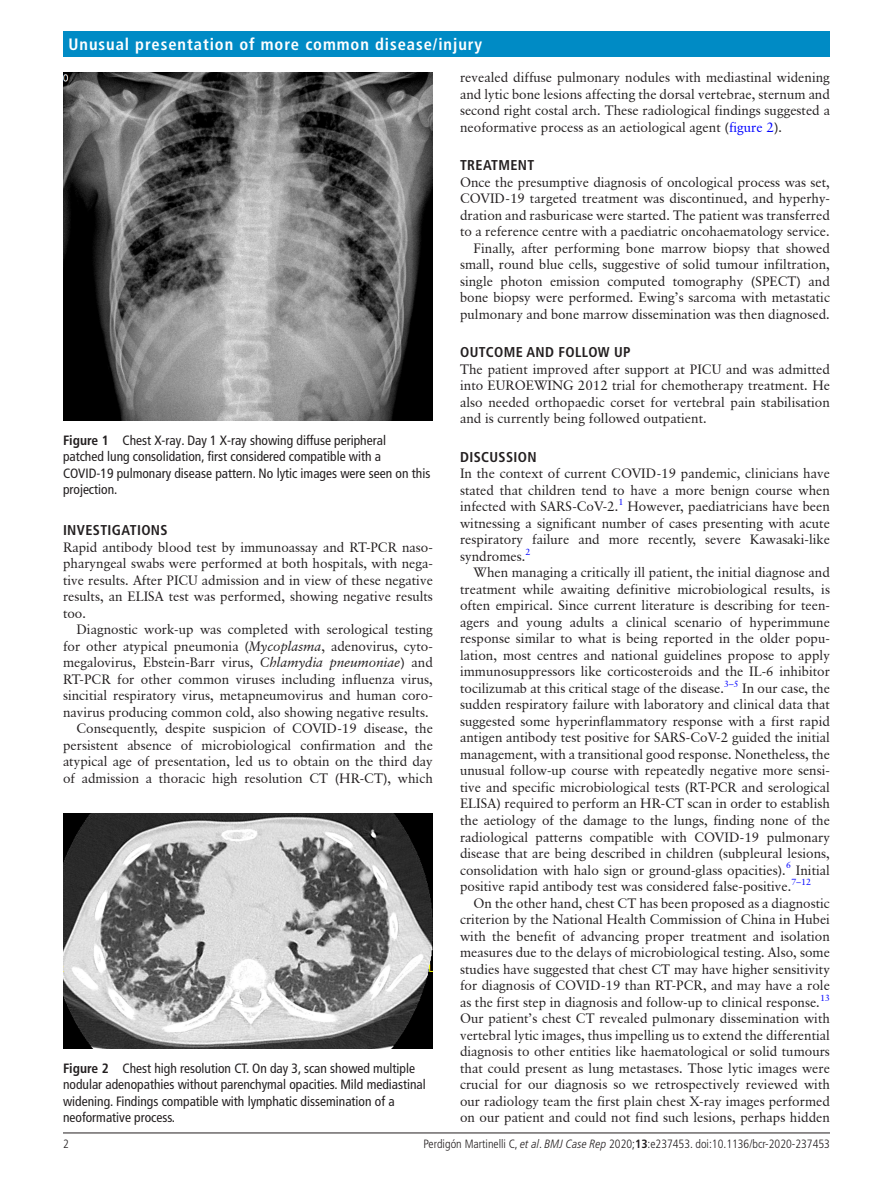
<style>
.page{position:relative;width:893px;height:1191px;background:#fff}
.page>*{position:absolute;margin:0;border:0;box-sizing:border-box;transform-origin:0 0}
.t1{font:700 condensed 16.5px "Frutiger LT Pro";letter-spacing:.055em;color:#fff}
.t2{font:700 condensed 14.25px "Frutiger LT Pro";letter-spacing:.025em;color:#231f20}
.t3{font:13.5px/16.5px "Classical Garamond BT";color:#231f20;text-align:justify}
.t4{font:condensed 13.5px/16.5px "Frutiger LT Pro";color:#231f20}
.t5{font:300 condensed 12px "Frutiger LT Pro";color:#231f20}
.s1{font-weight:700}
.s2{font-style:italic}
.s3{color:#00f}
</style>
<div class="page">
<hr style="left:63px;top:1132px;width:767px;height:1px;background:#231f20">
<div style="left:63px;top:31px;width:767px;height:25px;background:#008bc5"></div>
<img style="left:63px;top:72px;width:370px;height:349px">
<img style="left:63px;top:813px;width:370px;height:235px">
<p class="t1" style="left:69px;top:34px;width:415px">Unusual presentation of more common disease/injury</p>
<p class="t4" style="left:63px;top:432px;width:369px"><span class="s1">Figure 1</span> Chest X-ray. Day 1 X-ray showing diffuse peripheral patched lung consolidation, first considered compatible with a COVID-19 pulmonary disease pattern. No lytic images were seen on this projection.</p>
<p class="t2" style="left:63px;top:522px;width:106px">INVESTIGATIONS</p>
<p class="t3" style="left:63px;top:538px;width:371px">Rapid antibody blood test by immunoassay and RT-PCR naso&shy;pharyngeal swabs were performed at both hospitals, with nega&shy;tive results. After PICU admission and in view of these negative results, an ELISA test was performed, showing negative results too.</p>
<p class="t3" style="left:76px;top:621px;width:358px">Diagnostic work-up was completed with serological testing</p>
<p class="t3" style="left:63px;top:637px;width:371px">for other atypical pneumonia (<span class="s2">Mycoplasma</span>, adenovirus, cyto-</p>
<p class="t3" style="left:63px;top:654px;width:371px">megalovirus, Ebstein-Barr virus, <span class="s2">Chlamydia pneumoniae</span>) and</p>
<p class="t3" style="left:63px;top:670px;width:371px">RT-PCR for other common viruses including influenza virus,</p>
<p class="t3" style="left:63px;top:687px;width:371px">sincitial respiratory virus, metapneumovirus and human coro-</p>
<p class="t3" style="left:63px;top:703px;width:367px">navirus producing common cold, also showing negative results.</p>
<p class="t3" style="left:76px;top:720px;width:358px">Consequently, despite suspicion of COVID-19 disease, the</p>
<p class="t3" style="left:63px;top:736px;width:371px">persistent absence of microbiological confirmation and the</p>
<p class="t3" style="left:63px;top:753px;width:371px">atypical age of presentation, led us to obtain on the third day</p>
<p class="t3" style="left:63px;top:769px;width:371px">of admission a thoracic high resolution CT (HR-CT), which</p>
<p class="t4" style="left:63px;top:1059px;width:364px"><span class="s1">Figure 2</span> Chest high resolution CT. On day 3, scan showed multiple nodular adenopathies without parenchymal opacities. Mild mediastinal widening. Findings compatible with lymphatic dissemination of a neoformative process.</p>
<p class="t3" style="left:460px;top:69px;width:371px">revealed diffuse pulmonary nodules with mediastinal widening and lytic bone lesions affecting the dorsal vertebrae, sternum and second right costal arch. These radiological findings suggested a neoformative process as an aetiological agent (<span class="s3">figure 2</span>).</p>
<p class="t2" style="left:460px;top:157px;width:76px">TREATMENT</p>
<p class="t3" style="left:460px;top:174px;width:371px;text-align:right">Once the presumptive diagnosis of oncological process was set, COVID-19 targeted treatment was discontinued, and hyperhy&shy;dration and rasburicase were started. The patient was transferred to a reference centre with a paediatric oncohaematology service.<br>Finally, after performing bone marrow biopsy that showed small, round blue cells, suggestive of solid tumour infiltration, single photon emission computed tomography (SPECT) and bone biopsy were performed. Ewing’s sarcoma with metastatic pulmonary and bone marrow dissemination was then diagnosed.</p>
<p class="t2" style="left:460px;top:344px;width:172px">OUTCOME AND FOLLOW UP</p>
<p class="t3" style="left:460px;top:361px;width:371px">The patient improved after support at PICU and was admitted into EUROEWING 2012 trial for chemotherapy treatment. He also needed orthopaedic corset for vertebral pain stabilisation and is currently being followed outpatient.</p>
<p class="t2" style="left:460px;top:448px;width:78px">DISCUSSION</p>
<p class="t3" style="left:460px;top:465px;width:371px">In the context of current COVID-19 pandemic, clinicians have stated that children tend to have a more benign course when infected with SARS-CoV-2.<sup>1</sup> However, paediatricians have been witnessing a significant number of cases presenting with acute respiratory failure and more recently, severe Kawasaki-like syndromes.<sup>2</sup></p>
<p class="t3" style="left:460px;top:564px;width:371px;text-indent:14px">When managing a critically ill patient, the initial diagnose and treatment while awaiting definitive microbiological results, is often empirical. Since current literature is describing for teen&shy;agers and young adults a clinical scenario of hyperimmune response similar to what is being reported in the older popu&shy;lation, most centres and national guidelines propose to apply immunosuppressors like corticosteroids and the IL-6 inhibitor tocilizumab at this critical stage of the disease.<sup>3–5</sup> In our case, the sudden respiratory failure with laboratory and clinical data that suggested some hyperinflammatory response with a first rapid antigen antibody test positive for SARS-CoV-2 guided the initial management, with a transitional good response. Nonetheless, the unusual follow-up course with repeatedly negative more sensi&shy;tive and specific microbiological tests (RT-PCR and serological ELISA) required to perform an HR-CT scan in order to establish the aetiology of the damage to the lungs, finding none of the radiological patterns compatible with COVID-19 pulmonary disease that are being described in children (subpleural lesions, consolidation with halo sign or ground-glass opacities).<sup>6</sup> Initial positive rapid antibody test was considered false-positive.<sup>7–12</sup></p>
<p class="t3" style="left:460px;top:894px;width:371px;text-indent:14px">On the other hand, chest CT has been proposed as a diagnostic criterion by the National Health Commission of China in Hubei with the benefit of advancing proper treatment and isolation measures due to the delays of microbiological testing. Also, some studies have suggested that chest CT may have higher sensitivity for diagnosis of COVID-19 than RT-PCR, and may have a role as the first step in diagnosis and follow-up to clinical response.<sup>13<br></sup>Our patient’s chest CT revealed pulmonary dissemination with vertebral lytic images, thus impelling us to extend the differential diagnosis to other entities like haematological or solid tumours that could present as lung metastases. Those lytic images were crucial for our diagnosis so we retrospectively reviewed with our radiology team the first plain chest X-ray images performed on our patient and could not find such lesions, perhaps hidden</p>
<p class="t5" style="left:63px;top:1136px;width:7px">2</p>
<p class="t5" style="left:424px;top:1136px;width:408px">Perdigón Martinelli C, <span class="s2">et al</span>. <span class="s2">BMJ Case Rep</span> 2020;<span class="s1">13</span>:e237453. doi:10.1136/bcr-2020-237453</p>
</div>
